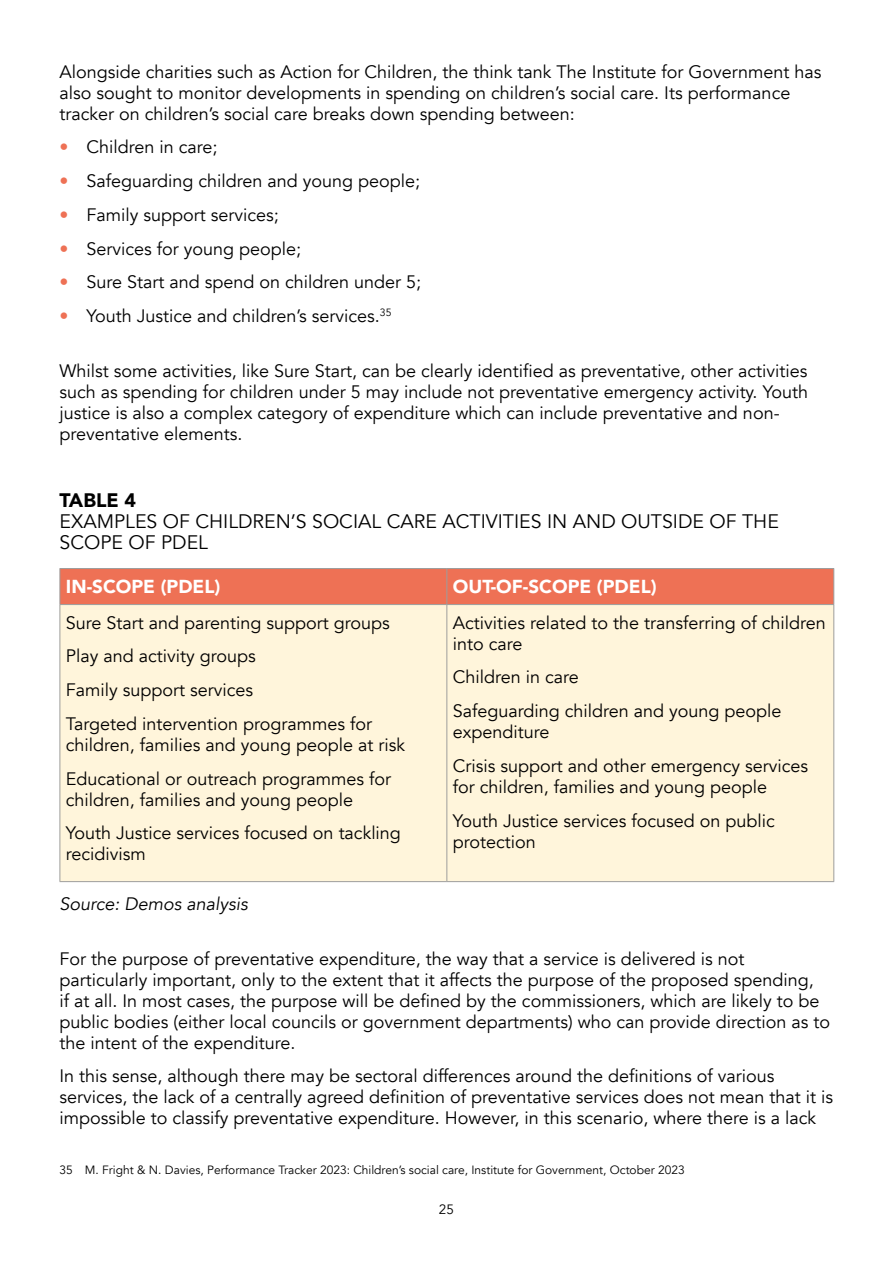
<style>
.page{position:relative;width:893px;height:1263px;background:#fff}
.page>*{position:absolute;margin:0;border:0;box-sizing:border-box;transform-origin:0 0}
.Body{font:19.5px/21px "Avenir";color:#000}
.Table_Header{font:900 18.75px "Avenir";color:#fff}
.Body-2{font:18px/21px "Avenir";color:#000}
.Body-3{font:italic 18px "Avenir";color:#000}
.t1{font:13.5px "Avenir";color:#000}
.Footnotes{font:12px "Avenir";color:#000}
.s1{font-weight:900;color:#ee7155}
.s2{font-weight:900}
</style>
<div class="page">
<div style="left:61px;top:569px;width:772px;height:35px;background:#ee7155"></div>
<div style="left:61px;top:605px;width:772px;height:276px;background:#fff5db"></div>
<hr style="left:60px;top:568px;width:387px;height:1px;background:#9d9d9c">
<hr style="left:60px;top:569px;width:1px;height:35px;background:#9d9d9c">
<hr style="left:447px;top:568px;width:387px;height:1px;background:#9d9d9c">
<hr style="left:446px;top:569px;width:1px;height:35px;background:#9d9d9c">
<hr style="left:833px;top:569px;width:1px;height:35px;background:#9d9d9c">
<hr style="left:60px;top:604px;width:387px;height:1px;background:#9d9d9c">
<hr style="left:60px;top:605px;width:1px;height:276px;background:#9d9d9c">
<hr style="left:447px;top:604px;width:387px;height:1px;background:#9d9d9c">
<hr style="left:446px;top:605px;width:1px;height:276px;background:#9d9d9c">
<hr style="left:833px;top:605px;width:1px;height:276px;background:#9d9d9c">
<hr style="left:60px;top:881px;width:387px;height:1px;background:#9d9d9c">
<hr style="left:447px;top:881px;width:387px;height:1px;background:#9d9d9c">
<p class="Body-2" style="left:60px;top:61px;width:764px">Alongside charities such as Action for Children, the think tank The Institute for Government has also sought to monitor developments in spending on children’s social care. Its performance tracker on children’s social care breaks down spending between:</p>
<p class="Body-2" style="left:60px;top:137px;width:160px"><span class="s1">•</span> Children in care;</p>
<p class="Body-2" style="left:60px;top:171px;width:362px"><span class="s1">•</span> Safeguarding children and young people;</p>
<p class="Body-2" style="left:60px;top:204px;width:221px"><span class="s1">•</span> Family support services;</p>
<p class="Body-2" style="left:60px;top:238px;width:243px"><span class="s1">•</span> Services for young people;</p>
<p class="Body-2" style="left:60px;top:272px;width:363px"><span class="s1">•</span> Sure Start and spend on children under 5;</p>
<p class="Body-2" style="left:60px;top:306px;width:334px"><span class="s1">•</span> Youth Justice and children’s services.<sup>35</sup></p>
<p class="Body-2" style="left:60px;top:360px;width:750px">Whilst some activities, like Sure Start, can be clearly identified as preventative, other activities such as spending for children under 5 may include not preventative emergency activity. Youth justice is also a complex category of expenditure which can include preventative and non&shy;preventative elements.</p>
<p class="Body" style="left:60px;top:490px;width:721px"><span class="s2">TABLE 4<br></span>EXAMPLES OF CHILDREN’S SOCIAL CARE ACTIVITIES IN AND OUTSIDE OF THE<br>SCOPE OF PDEL</p>
<p class="Table_Header" style="left:66px;top:571px;width:156px">IN-SCOPE (PDEL)</p>
<p class="Table_Header" style="left:453px;top:571px;width:205px">OUT-OF-SCOPE (PDEL)</p>
<p class="Body-2" style="left:66px;top:612px;width:325px">Sure Start and parenting support groups</p>
<p class="Body-2" style="left:66px;top:646px;width:191px">Play and activity groups</p>
<p class="Body-2" style="left:66px;top:680px;width:189px">Family support services</p>
<p class="Body-2" style="left:66px;top:713px;width:341px">Targeted intervention programmes for children, families and young people at risk</p>
<p class="Body-2" style="left:66px;top:768px;width:327px">Educational or outreach programmes for children, families and young people</p>
<p class="Body-2" style="left:66px;top:823px;width:337px">Youth Justice services focused on tackling recidivism</p>
<p class="Body-2" style="left:453px;top:612px;width:374px">Activities related to the transferring of children into care</p>
<p class="Body-2" style="left:453px;top:667px;width:127px">Children in care</p>
<p class="Body-2" style="left:453px;top:701px;width:330px">Safeguarding children and young people expenditure</p>
<p class="Body-2" style="left:453px;top:755px;width:357px">Crisis support and other emergency services for children, families and young people</p>
<p class="Body-2" style="left:453px;top:810px;width:324px">Youth Justice services focused on public protection</p>
<p class="Body-3" style="left:60px;top:893px;width:190px">Source: Demos analysis</p>
<p class="Body-2" style="left:60px;top:948px;width:772px">For the purpose of preventative expenditure, the way that a service is delivered is not particularly important, only to the extent that it affects the purpose of the proposed spending,<br>if at all. In most cases, the purpose will be defined by the commissioners, which are likely to be public bodies (either local councils or government departments) who can provide direction as to the intent of the expenditure.</p>
<p class="Body-2" style="left:60px;top:1066px;width:775px">In this sense, although there may be sectoral differences around the definitions of various services, the lack of a centrally agreed definition of preventative services does not mean that it is impossible to classify preventative expenditure. However, in this scenario, where there is a lack</p>
<p class="Footnotes" style="left:60px;top:1162px;width:627px">35 M. Fright &amp; N. Davies, Performance Tracker 2023: Children’s social care, Institute for Government, October 2023</p>
<p class="t1" style="left:439px;top:1201px;width:17px">25</p>
</div>
